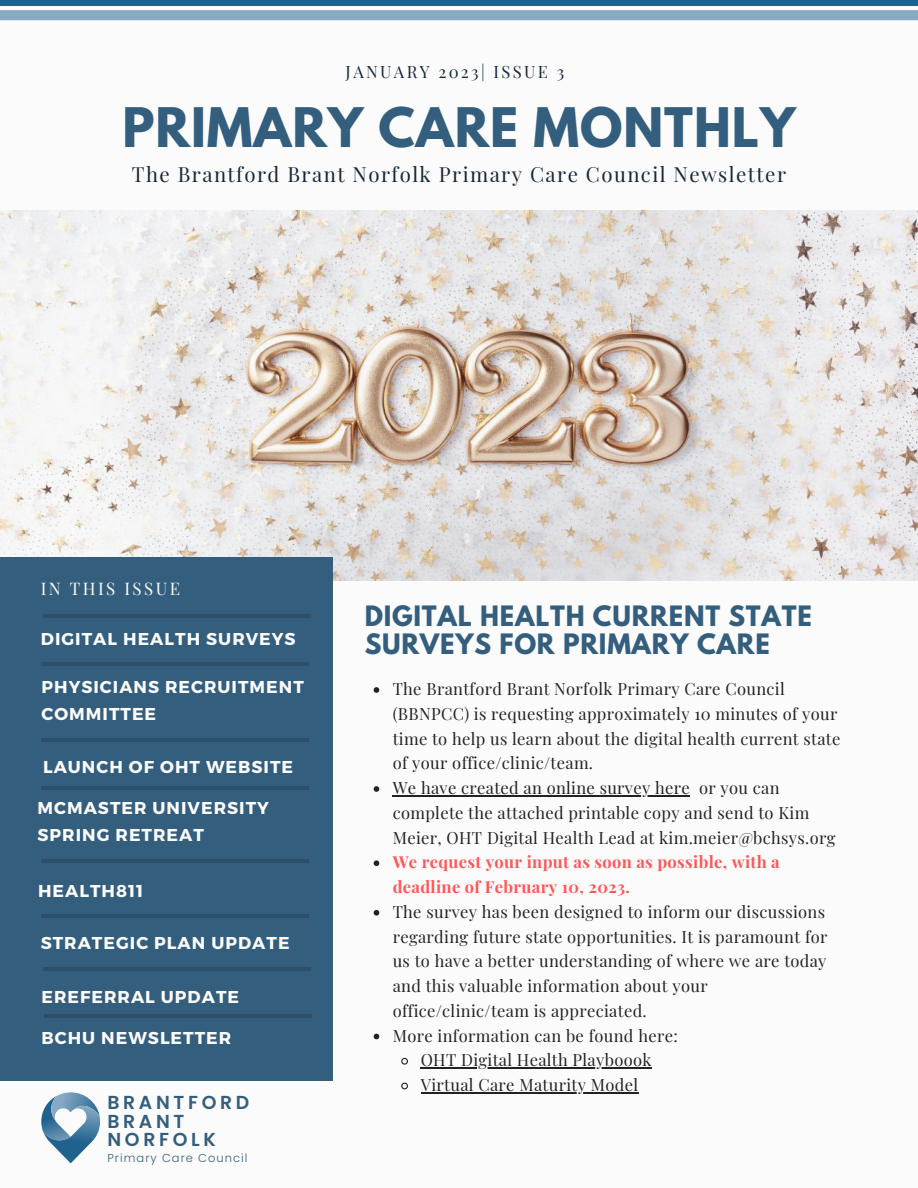
<style>
.page{position:relative;width:918px;height:1188px;background:#fbfbfb}
.page>*{position:absolute;margin:0;border:0;box-sizing:border-box;transform-origin:0 0}
.t1{font:700 48.3px "League Spartan";letter-spacing:.02em;color:#345e7d}
.t2{font:700 24.9px/28.2px "League Spartan";letter-spacing:.03em;color:#345e7d}
.t3{font:20.4px "Playfair Display";letter-spacing:.07em;color:#15283a}
.t4{font:600 18.75px/18.8px "Poppins";letter-spacing:.195em;color:#345e7d}
.t5{font:700 17.1px/27px "Montserrat";letter-spacing:.06em;color:#fbfbfb}
.t6{font:16.95px "Playfair Display";letter-spacing:.14em;color:#fbfbfb}
.t7{font:16.65px "Playfair Display";letter-spacing:.14em;color:#15283a}
.t8{font:16.5px/24.8px "Playfair Display";letter-spacing:.02em;color:#222}
.t9{font:700 16.5px/24.8px "Playfair Display";letter-spacing:.02em;color:#ff5757}
.t10{font:300 11.55px "Poppins";letter-spacing:.09em;color:#345e7d}
</style>
<div class="page">
<img style="left:0;top:211px;width:918px;height:370px">
<div style="left:0;top:557px;width:333px;height:524px;background:#345e7d"></div>
<svg style="left:0;top:10px;width:918px;height:10px;background:#89aac3"></svg>
<div style="left:0;top:0;width:918px;height:6px;background:#1f628e"></div>
<hr style="left:41px;top:663px;width:267px;height:3px;background:#000">
<hr style="left:41px;top:738px;width:267px;height:3px;background:#000">
<hr style="left:41px;top:786px;width:267px;height:3px;background:#000">
<hr style="left:43px;top:615px;width:268px;height:3px;background:#000">
<hr style="left:41px;top:859px;width:267px;height:3px;background:#000">
<hr style="left:41px;top:915px;width:267px;height:3px;background:#000">
<svg style="left:41px;top:1092px;width:59px;height:71px"></svg>
<hr style="left:44px;top:1014px;width:267px;height:3px;background:#000">
<svg style="left:374px;top:687px;width:5px;height:6px"></svg>
<svg style="left:374px;top:786px;width:5px;height:6px"></svg>
<hr style="left:393px;top:795px;width:297px;height:1px;background:#222">
<svg style="left:374px;top:860px;width:5px;height:6px"></svg>
<svg style="left:374px;top:910px;width:5px;height:6px"></svg>
<svg style="left:374px;top:1034px;width:5px;height:5px"></svg>
<svg style="left:401px;top:1057px;width:7px;height:8px"></svg>
<hr style="left:421px;top:1067px;width:231px;height:2px;background:#222">
<svg style="left:401px;top:1082px;width:7px;height:8px"></svg>
<hr style="left:421px;top:1092px;width:217px;height:1px;background:#222">
<hr style="left:43px;top:967px;width:268px;height:3px;background:#000">
<p class="t7" style="left:346px;top:60px;width:220px">JANUARY 2023| ISSUE 3</p>
<h1 class="t1" style="left:122px;top:103px;width:675px">PRIMARY CARE MONTHLY</h1>
<p class="t3" style="left:132px;top:160px;width:656px">The Brantford Brant Norfolk Primary Care Council Newsletter</p>
<p class="t6" style="left:41px;top:577px;width:141px">IN THIS ISSUE</p>
<p class="t5" style="left:41px;top:624px;width:256px">DIGITAL HEALTH SURVEYS</p>
<p class="t5" style="left:41px;top:673px;width:264px">PHYSICIANS RECRUITMENT<br>COMMITTEE</p>
<p class="t5" style="left:43px;top:752px;width:252px">LAUNCH OF OHT WEBSITE</p>
<p class="t5" style="left:38px;top:794px;width:233px">MCMASTER UNIVERSITY<br>SPRING RETREAT</p>
<p class="t5" style="left:38px;top:876px;width:107px">HEALTH811</p>
<p class="t5" style="left:41px;top:929px;width:250px">STRATEGIC PLAN UPDATE</p>
<p class="t5" style="left:41px;top:983px;width:199px">EREFERRAL UPDATE</p>
<p class="t5" style="left:41px;top:1024px;width:191px">BCHU NEWSLETTER</p>
<p class="t4" style="left:107px;top:1093px;width:144px">BRANTFORD<br>BRANT<br>NORFOLK</p>
<p class="t10" style="left:107px;top:1150px;width:142px">Primary Care Council</p>
<h2 class="t2" style="left:365px;top:605px;width:449px">DIGITAL HEALTH CURRENT STATE<br>SURVEYS FOR PRIMARY CARE</h2>
<p class="t8" style="left:393px;top:676px;width:449px">The Brantford Brant Norfolk Primary Care Council (BBNPCC) is requesting approximately 10 minutes of your time to help us learn about the digital health current state of your office/clinic/team.<br>We have created an online survey here or you can complete the attached printable copy and send to Kim Meier, OHT Digital Health Lead at kim.meier@bchsys.org</p>
<p class="t9" style="left:393px;top:849px;width:389px">We request your input as soon as possible, with a deadline of February 10, 2023.</p>
<p class="t8" style="left:393px;top:899px;width:434px">The survey has been designed to inform our discussions</p>
<p class="t8" style="left:393px;top:923px;width:436px">regarding future state opportunities. It is paramount for</p>
<p class="t8" style="left:393px;top:948px;width:435px">us to have a better understanding of where we are today</p>
<p class="t8" style="left:393px;top:973px;width:317px">and this valuable information about your</p>
<p class="t8" style="left:393px;top:998px;width:256px">office/clinic/team is appreciated.</p>
<p class="t8" style="left:393px;top:1022px;width:287px">More information can be found here:</p>
<p class="t8" style="left:421px;top:1047px;width:232px">OHT Digital Health Playboook</p>
<p class="t8" style="left:421px;top:1072px;width:219px">Virtual Care Maturity Model</p>
</div>
